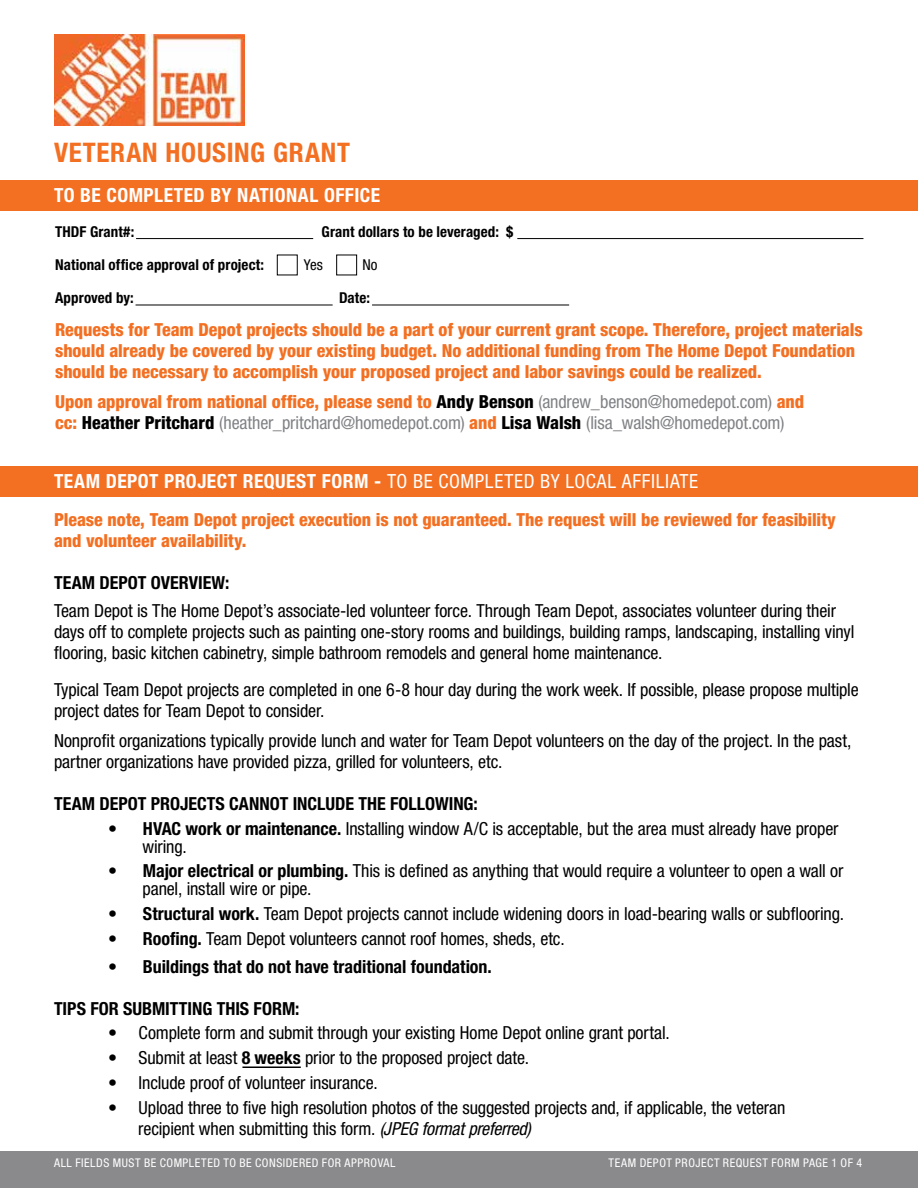
<style>
.page{position:relative;width:918px;height:1188px;background:#fff}
.page>*{position:absolute;margin:0;border:0;box-sizing:border-box;transform-origin:0 0}
.t1{font:700 condensed 27px "Helvetica Neue LT Std";letter-spacing:.025em;color:#f36f21}
.t2{font:condensed 19.5px "Helvetica Neue LT Std";letter-spacing:.035em;color:#fff}
.t3{font:700 condensed 19.5px "Helvetica Neue LT Std";letter-spacing:.025em;color:#fff}
.t4{font:condensed 18px/21px "Helvetica Neue LT Std";letter-spacing:-.005em;color:#000}
.t5{font:800 condensed 18px/21px "Helvetica Neue LT Std";letter-spacing:-.005em;color:#f36f21}
.t6{font:condensed 18px/21px "Helvetica Neue LT Std";letter-spacing:-.005em;color:#808285}
.t7{font:700 condensed 18px "Helvetica Neue LT Std";color:#000}
.t8{font:700 condensed 15px "Helvetica Neue LT Std";letter-spacing:.005em;color:#000}
.t9{font:condensed 15px "Helvetica Neue LT Std";color:#000}
.t10{font:condensed 12px "Helvetica Neue LT Std";letter-spacing:.045em;color:#fff}
.s1{font-weight:800;color:#f36f21}
.s2{font-weight:800;color:#000}
.s3{font-weight:700}
.s4{font-weight:400}
.s5{font-style:italic}
</style>
<div class="page">
<div style="left:0;top:467px;width:918px;height:30px;background:#f36f21"></div>
<div style="left:0;top:181px;width:918px;height:30px;background:#f36f21"></div>
<div style="left:0;top:1151px;width:918px;height:37px;background:#8a8a8d"></div>
<img style="left:54px;top:34px;width:190px;height:91px">
<hr style="left:242px;top:1066px;width:59px;height:2px;background:#000">
<hr style="left:517px;top:238px;width:346px;height:1px;background:#000">
<hr style="left:136px;top:238px;width:177px;height:1px;background:#000">
<hr style="left:136px;top:305px;width:197px;height:1px;background:#000">
<hr style="left:372px;top:305px;width:197px;height:1px;background:#000">
<div style="left:336px;top:255px;width:21px;height:20px;border:1px solid #000"></div>
<h1 class="t1" style="left:54px;top:136px;width:298px">VETERAN HOUSING GRANT</h1>
<p class="t3" style="left:54px;top:183px;width:328px">TO BE COMPLETED BY NATIONAL OFFICE</p>
<p class="t8" style="left:55px;top:223px;width:81px">THDF Grant#:</p>
<p class="t8" style="left:322px;top:223px;width:193px">Grant dollars to be leveraged: $</p>
<p class="t8" style="left:55px;top:256px;width:210px">National office approval of project:</p>
<p class="t9" style="left:304px;top:256px;width:21px">Yes</p>
<p class="t9" style="left:362px;top:256px;width:17px">No</p>
<p class="t8" style="left:55px;top:289px;width:80px">Approved by:</p>
<p class="t8" style="left:339px;top:289px;width:32px">Date:</p>
<p class="t5" style="left:55px;top:319px;width:809px">Requests for Team Depot projects should be a part of your current grant scope. Therefore, project materials should already be covered by your existing budget. No additional funding from The Home Depot Foundation should be necessary to accomplish your proposed project and labor savings could be realized.</p>
<p class="t6" style="left:55px;top:391px;width:751px"><span class="s1">Upon approval from national office, please send to</span> <span class="s2">Andy Benson</span> (andrew_benson@homedepot.com) <span class="s1">and cc:</span> <span class="s2">Heather Pritchard</span> (heather_pritchard@homedepot.com) <span class="s1">and</span> <span class="s2">Lisa Walsh</span> (lisa_walsh@homedepot.com)</p>
<p class="t2" style="left:54px;top:470px;width:646px"><span class="s3">TEAM DEPOT PROJECT REQUEST FORM -</span> TO BE COMPLETED BY LOCAL AFFILIATE</p>
<p class="t5" style="left:54px;top:509px;width:783px">Please note, Team Depot project execution is not guaranteed. The request will be reviewed for feasibility and volunteer availability.</p>
<p class="t7" style="left:54px;top:572px;width:177px">TEAM DEPOT OVERVIEW:</p>
<p class="t4" style="left:54px;top:600px;width:802px">Team Depot is The Home Depot’s associate-led volunteer force. Through Team Depot, associates volunteer during their days off to complete projects such as painting one-story rooms and buildings, building ramps, landscaping, installing vinyl flooring, basic kitchen cabinetry, simple bathroom remodels and general home maintenance.</p>
<p class="t4" style="left:54px;top:679px;width:806px">Typical Team Depot projects are completed in one 6-8 hour day during the work week. If possible, please propose multiple project dates for Team Depot to consider.</p>
<p class="t4" style="left:54px;top:730px;width:799px">Nonprofit organizations typically provide lunch and water for Team Depot volunteers on the day of the project. In the past, partner organizations have provided pizza, grilled for volunteers, etc.</p>
<p class="t7" style="left:54px;top:793px;width:425px">TEAM DEPOT PROJECTS CANNOT INCLUDE THE FOLLOWING:</p>
<p class="t4" style="left:143px;top:819px;width:697px;line-height:18px;text-indent:-35px">• <span class="s3">HVAC work or maintenance.</span> Installing window A/C is acceptable, but the area must already have proper wiring.</p>
<p class="t4" style="left:143px;top:862px;width:702px;line-height:18px;text-indent:-35px">• <span class="s3">Major electrical or plumbing.</span> This is defined as anything that would require a volunteer to open a wall or panel, install wire or pipe.</p>
<p class="t4" style="left:108px;top:903px;width:738px">• <span class="s3">Structural work.</span> Team Depot projects cannot include widening doors in load-bearing walls or subflooring.</p>
<p class="t4" style="left:108px;top:928px;width:458px">• <span class="s3">Roofing.</span> Team Depot volunteers cannot roof homes, sheds, etc.</p>
<p class="t7" style="left:108px;top:955px;width:385px"><span class="s4">•</span> Buildings that do not have traditional foundation.</p>
<p class="t7" style="left:54px;top:997px;width:247px">TIPS FOR SUBMITTING THIS FORM:</p>
<p class="t4" style="left:108px;top:1023px;width:563px">• Complete form and submit through your existing Home Depot online grant portal.</p>
<p class="t4" style="left:108px;top:1047px;width:423px">• Submit at least <span class="s3">8 weeks</span> prior to the proposed project date.</p>
<p class="t4" style="left:108px;top:1072px;width:271px">• Include proof of volunteer insurance.</p>
<p class="t4" style="left:138px;top:1097px;width:649px;text-indent:-30px">• Upload three to five high resolution photos of the suggested projects and, if applicable, the veteran recipient when submitting this form. <span class="s5">(JPEG format preferred)</span></p>
<p class="t10" style="left:54px;top:1156px;width:343px">ALL FIELDS MUST BE COMPLETED TO BE CONSIDERED FOR APPROVAL</p>
<p class="t10" style="left:609px;top:1156px;width:255px">TEAM DEPOT PROJECT REQUEST FORM PAGE 1 OF 4</p>
</div>
